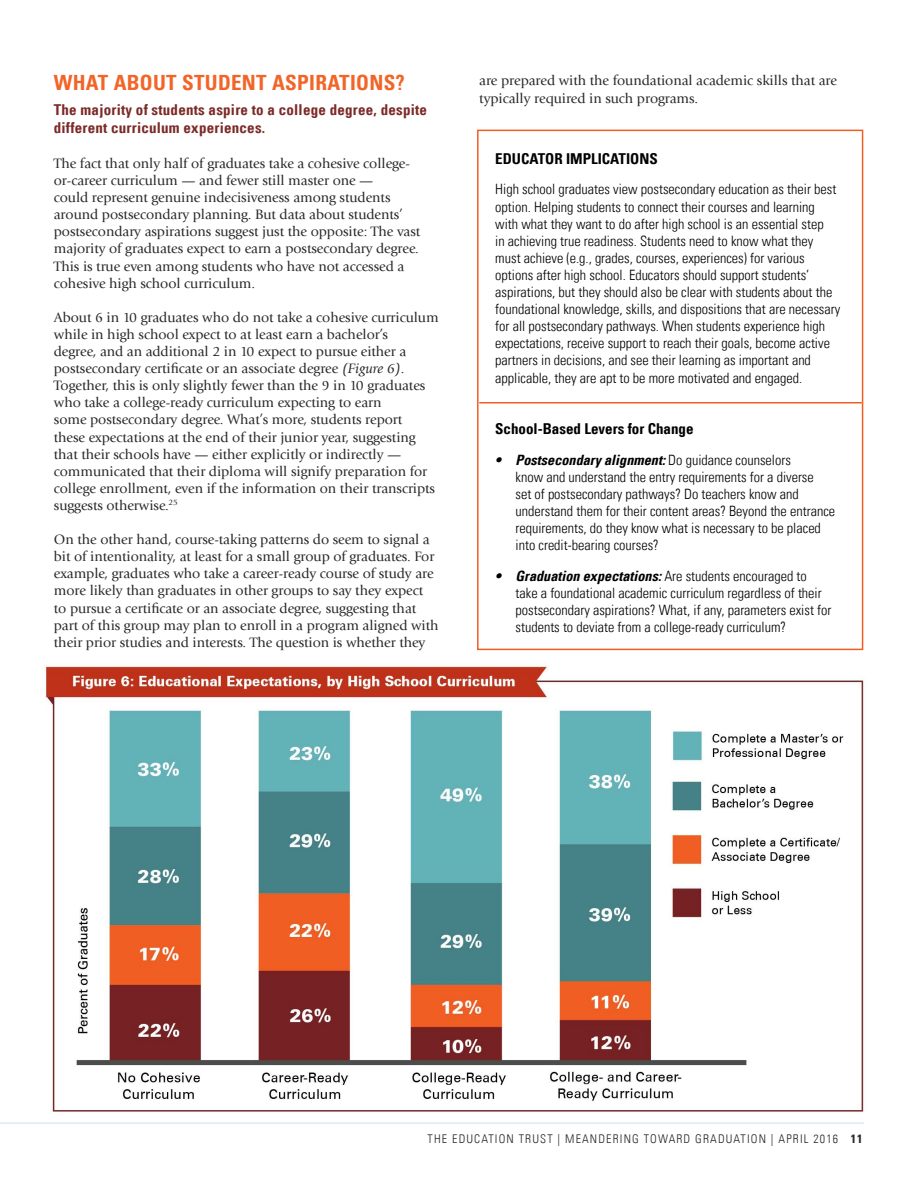
<style>
.page{position:relative;width:918px;height:1188px;background:#fff}
.page>*{position:absolute;margin:0;border:0;box-sizing:border-box;transform-origin:0 0}
.t1{font:700 condensed 21px "Univers LT";letter-spacing:.015em;color:#f26529}
.t2{font:700 condensed 15px/18px "Univers LT";letter-spacing:.015em;color:#7b2b28}
.t3{font:700 condensed 15px "Univers LT";color:#000}
.t4{font:14.25px/17.1px "Giovanni";letter-spacing:-.005em;color:#292829}
.t5{font:300 condensed 14.25px/17.1px "Univers LT";color:#000}
.t6{font:300 condensed 12px "Univers LT";letter-spacing:.095em;color:#292829}
.s1{font-style:italic}
.s2{font-weight:700;font-style:italic}
.s3{font-weight:700}
</style>
<div class="page">
<div style="left:477px;top:130px;width:386px;height:520px;border:2px solid #f15d22"></div>
<hr style="left:479px;top:402px;width:383px;height:2px;background:#f15d22">
<img style="left:45px;top:666px;width:819px;height:446px">
<h1 class="t1" style="left:54px;top:70px;width:353px">WHAT ABOUT STUDENT ASPIRATIONS?</h1>
<p class="t2" style="left:54px;top:100px;width:375px">The majority of students aspire to a college degree, despite different curriculum experiences.</p>
<p class="t4" style="left:54px;top:155px;width:368px">The fact that only half of graduates take a cohesive college&shy;or-career curriculum — and fewer still master one —<br>could represent genuine indecisiveness among students around postsecondary planning. But data about students’ postsecondary aspirations suggest just the opposite: The vast majority of graduates expect to earn a postsecondary degree.<br>This is true even among students who have not accessed a cohesive high school curriculum.</p>
<p class="t4" style="left:54px;top:309px;width:386px">About 6 in 10 graduates who do not take a cohesive curriculum while in high school expect to at least earn a bachelor’s<br>degree, and an additional 2 in 10 expect to pursue either a postsecondary certificate or an associate degree <span class="s1">(Figure 6)</span>.<br>Together, this is only slightly fewer than the 9 in 10 graduates who take a college-ready curriculum expecting to earn<br>some postsecondary degree. What’s more, students report<br>these expectations at the end of their junior year, suggesting that their schools have — either explicitly or indirectly — communicated that their diploma will signify preparation for college enrollment, even if the information on their transcripts suggests otherwise.<sup>25</sup></p>
<p class="t4" style="left:54px;top:531px;width:386px">On the other hand, course-taking patterns do seem to signal a bit of intentionality, at least for a small group of graduates. For example, graduates who take a career-ready course of study are more likely than graduates in other groups to say they expect to pursue a certificate or an associate degree, suggesting that part of this group may plan to enroll in a program aligned with their prior studies and interests. The question is whether they</p>
<p class="t4" style="left:479px;top:72px;width:359px">are prepared with the foundational academic skills that are typically required in such programs.</p>
<p class="t3" style="left:495px;top:149px;width:164px">EDUCATOR IMPLICATIONS</p>
<p class="t5" style="left:495px;top:181px;width:346px">High school graduates view postsecondary education as their best option. Helping students to connect their courses and learning with what they want to do after high school is an essential step<br>in achieving true readiness. Students need to know what they must achieve (e.g., grades, courses, experiences) for various options after high school. Educators should support students’ aspirations, but they should also be clear with students about the foundational knowledge, skills, and dispositions that are necessary for all postsecondary pathways. When students experience high expectations, receive support to reach their goals, become active partners in decisions, and see their learning as important and applicable, they are apt to be more motivated and engaged.</p>
<p class="t3" style="left:495px;top:420px;width:200px">School-Based Levers for Change</p>
<p class="t5" style="left:516px;top:451px;width:321px;text-indent:-20px"><span class="s2">• Postsecondary alignment:</span> Do guidance counselors<br>know and understand the entry requirements for a diverse<br>set of postsecondary pathways? Do teachers know and understand them for their content areas? Beyond the entrance requirements, do they know what is necessary to be placed into credit-bearing courses?</p>
<p class="t5" style="left:516px;top:567px;width:317px;text-indent:-20px"><span class="s2">• Graduation expectations:</span> Are students encouraged to take a foundational academic curriculum regardless of their postsecondary aspirations? What, if any, parameters exist for students to deviate from a college-ready curriculum?</p>
<p class="t6" style="left:428px;top:1131px;width:436px">THE EDUCATION TRUST | MEANDERING TOWARD GRADUATION | APRIL 2016 <span class="s3">11</span></p>
</div>
